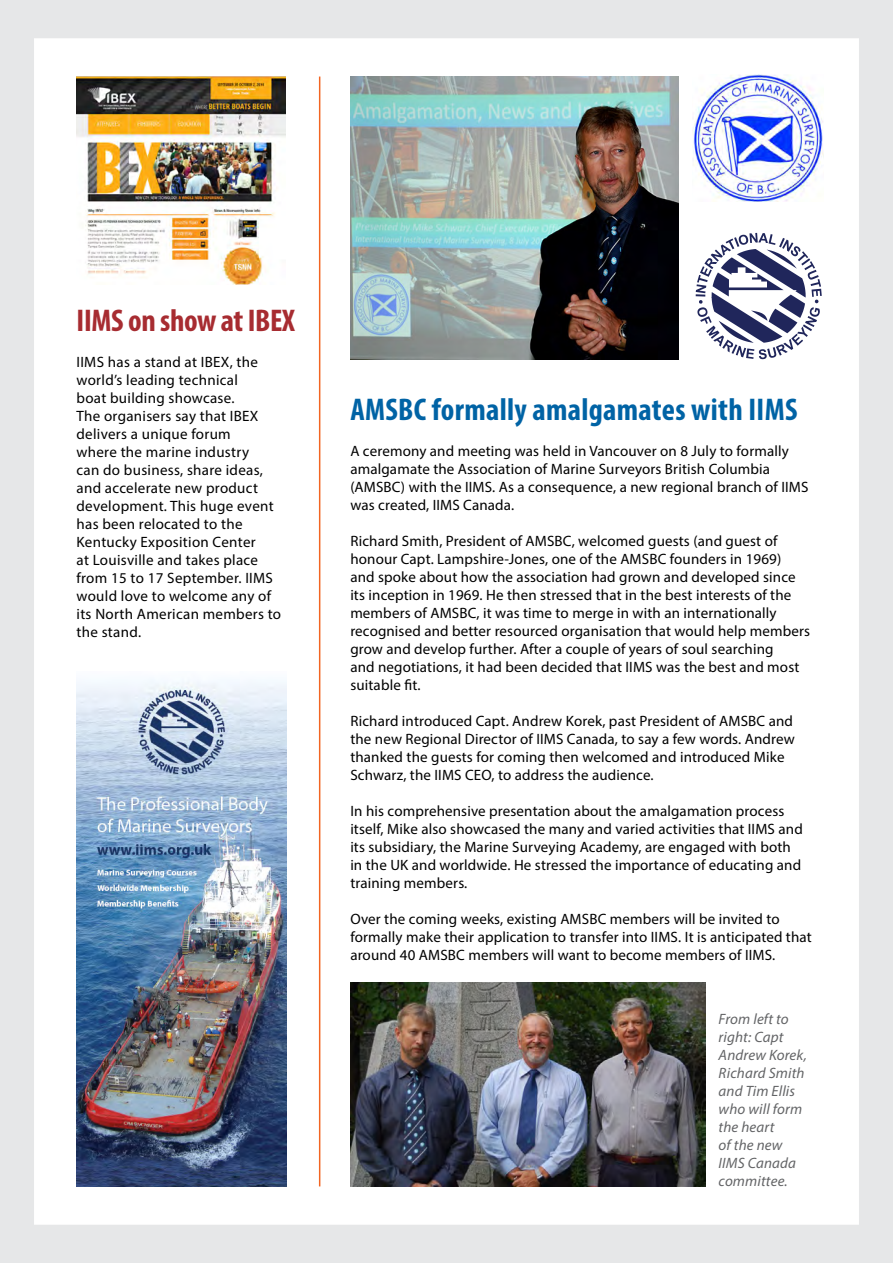
<style>
.page{position:relative;width:893px;height:1263px;background:#e6e7e8}
.page>*{position:absolute;margin:0;border:0;box-sizing:border-box;transform-origin:0 0}
.t1{font:700 condensed 31.5px "Myriad Pro";letter-spacing:.01em;color:#0063a5}
.t2{font:700 condensed 31.5px "Myriad Pro";letter-spacing:-.01em;color:#a72c31}
.t3{font:15px/18px "Myriad Pro";letter-spacing:.01em;color:#000}
.t4{font:italic 15px/18px "Myriad Pro";letter-spacing:.01em;color:#636466}
</style>
<div class="page">
<div style="left:34px;top:38px;width:825px;height:1187px;background:#fff"></div>
<hr style="left:319px;top:77px;width:1px;height:1109px;background:#f26522">
<img style="left:77px;top:679px;width:210px;height:507px">
<img style="left:350px;top:77px;width:328px;height:282px">
<img style="left:77px;top:77px;width:208px;height:208px">
<img style="left:350px;top:982px;width:355px;height:204px">
<svg style="left:696px;top:233px;width:126px;height:126px"></svg>
<img style="left:693px;top:74px;width:131px;height:128px">
<h1 class="t2" style="left:77px;top:301px;width:220px">IIMS on show at IBEX</h1>
<p class="t3" style="left:77px;top:352px;width:206px">IIMS has a stand at IBEX, the world’s leading technical<br>boat building showcase.<br>The organisers say that IBEX delivers a unique forum<br>where the marine industry<br>can do business, share ideas, and accelerate new product development. This huge event has been relocated to the<br>Kentucky Exposition Center<br>at Louisville and takes place from 15 to 17 September. IIMS would love to welcome any of its North American members to the stand.</p>
<h1 class="t1" style="left:350px;top:390px;width:449px">AMSBC formally amalgamates with IIMS</h1>
<p class="t3" style="left:350px;top:442px;width:460px">A ceremony and meeting was held in Vancouver on 8 July to formally amalgamate the Association of Marine Surveyors British Columbia (AMSBC) with the IIMS. As a consequence, a new regional branch of IIMS was created, IIMS Canada.</p>
<p class="t3" style="left:350px;top:532px;width:461px">Richard Smith, President of AMSBC, welcomed guests (and guest of honour Capt. Lampshire-Jones, one of the AMSBC founders in 1969)<br>and spoke about how the association had grown and developed since its inception in 1969. He then stressed that in the best interests of the members of AMSBC, it was time to merge in with an internationally recognised and better resourced organisation that would help members grow and develop further. After a couple of years of soul searching<br>and negotiations, it had been decided that IIMS was the best and most suitable fit.</p>
<p class="t3" style="left:350px;top:712px;width:446px">Richard introduced Capt. Andrew Korek, past President of AMSBC and the new Regional Director of IIMS Canada, to say a few words. Andrew thanked the guests for coming then welcomed and introduced Mike Schwarz, the IIMS CEO, to address the audience.</p>
<p class="t3" style="left:350px;top:802px;width:454px">In his comprehensive presentation about the amalgamation process itself, Mike also showcased the many and varied activities that IIMS and its subsidiary, the Marine Surveying Academy, are engaged with both in the UK and worldwide. He stressed the importance of educating and training members.</p>
<p class="t3" style="left:350px;top:910px;width:463px">Over the coming weeks, existing AMSBC members will be invited to formally make their application to transfer into IIMS. It is anticipated that around 40 AMSBC members will want to become members of IIMS.</p>
<p class="t4" style="left:719px;top:1010px;width:90px">From left to right: Capt<br>Andrew Korek,<br>Richard Smith and Tim Ellis who will form the heart<br>of the new<br>IIMS Canada committee.</p>
</div>
